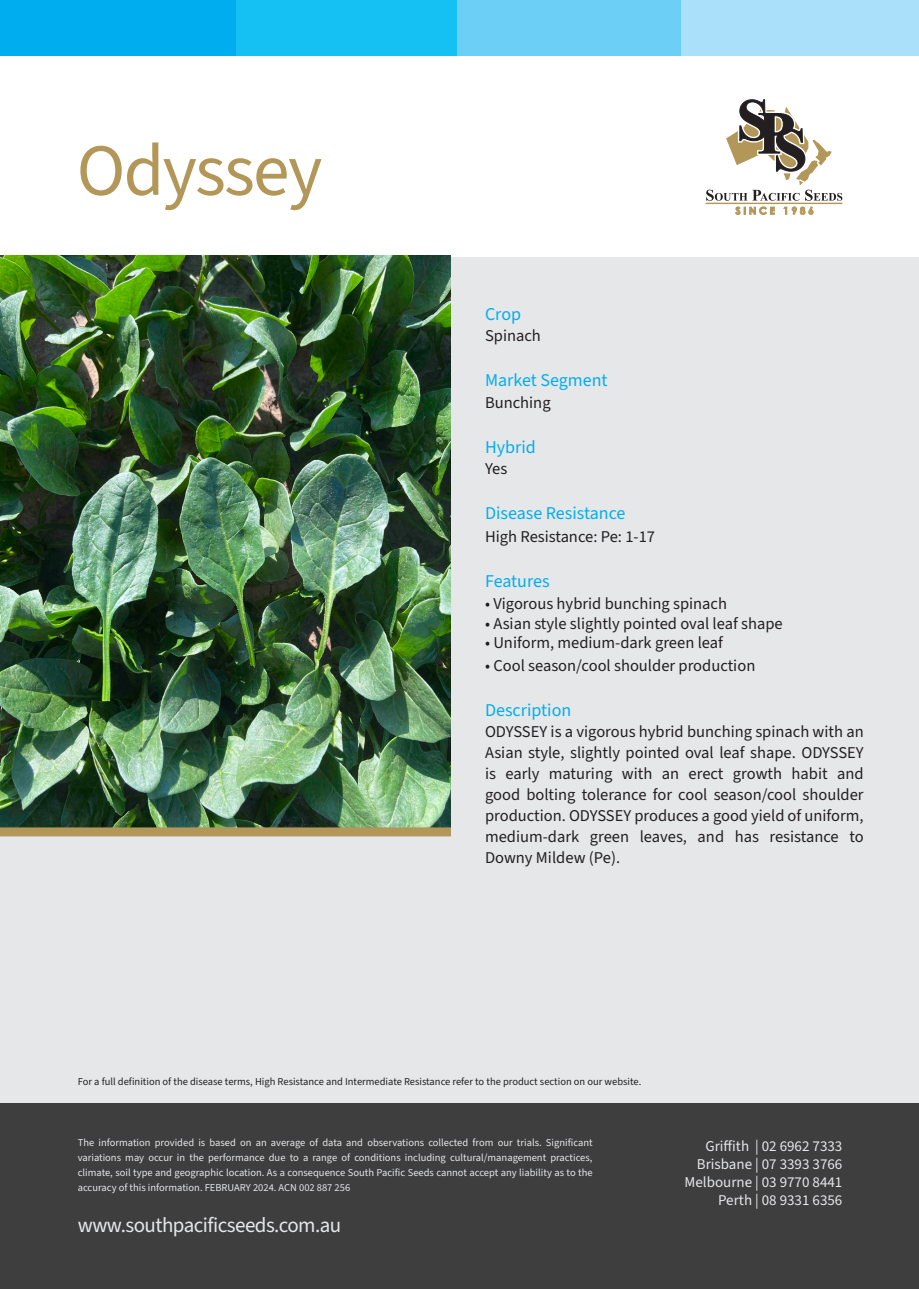
<style>
.page{position:relative;width:919px;height:1289px;background:#fff}
.page>*{position:absolute;margin:0;border:0;box-sizing:border-box;transform-origin:0 0}
.t1{font:73.5px "Source Sans 3";letter-spacing:-.025em;color:#b39758}
.t2{font:21px "Source Sans 3";letter-spacing:-.025em;color:#e6e7e9}
.t3{font:18px "Source Sans 3";color:#00aeef}
.t4{font:16.5px/21px "Source Sans 3";color:#231f20;text-align:justify}
.t5{font:15px "Source Sans 3";color:#e6e7e9}
.t6{font:10.5px/15px "Source Sans 3";color:#e6e7e9;text-align:justify}
.t7{font:10.5px "Source Sans 3";color:#231f20}
</style>
<div class="page">
<div style="left:0;top:257px;width:918px;height:846px;background:#e6e7e9"></div>
<img style="left:0;top:256px;width:451px;height:571px">
<div style="left:0;top:1103px;width:918px;height:185px;background:#3e3e3f"></div>
<div style="left:0;top:0;width:236px;height:55px;background:#00aeef"></div>
<div style="left:236px;top:0;width:224px;height:55px;background:#15c0f2"></div>
<div style="left:457px;top:0;width:224px;height:55px;background:#6bcff6"></div>
<div style="left:681px;top:0;width:237px;height:55px;background:#aae0f9"></div>
<hr style="left:705px;top:203px;width:137px;height:1px;background:#b39758">
<svg style="left:735px;top:207px;width:39px;height:7px"></svg>
<svg style="left:792px;top:207px;width:21px;height:7px"></svg>
<svg style="left:706px;top:99px;width:136px;height:102px"></svg>
<div style="left:0;top:827px;width:451px;height:9px;background:#b39758"></div>
<p class="t1" style="left:77px;top:121px;width:247px">Odyssey</p>
<p class="t3" style="left:485px;top:302px;width:38px">Crop</p>
<p class="t4" style="left:485px;top:325px;width:57px">Spinach</p>
<p class="t3" style="left:485px;top:368px;width:124px">Market Segment</p>
<p class="t4" style="left:485px;top:393px;width:67px">Bunching</p>
<p class="t3" style="left:485px;top:435px;width:52px">Hybrid</p>
<p class="t4" style="left:485px;top:459px;width:24px">Yes</p>
<p class="t3" style="left:485px;top:501px;width:142px">Disease Resistance</p>
<p class="t4" style="left:485px;top:526px;width:171px">High Resistance: Pe: 1-17</p>
<p class="t3" style="left:485px;top:569px;width:66px">Features</p>
<p class="t4" style="left:485px;top:594px;width:243px">• Vigorous hybrid bunching spinach</p>
<p class="t4" style="left:485px;top:613px;width:299px">• Asian style slightly pointed oval leaf shape</p>
<p class="t4" style="left:485px;top:633px;width:239px">• Uniform, medium-dark green leaf</p>
<p class="t4" style="left:485px;top:655px;width:272px">• Cool season/cool shoulder production</p>
<p class="t3" style="left:485px;top:698px;width:88px">Description</p>
<p class="t4" style="left:485px;top:721px;width:380px">ODYSSEY is a vigorous hybrid bunching spinach with an Asian style, slightly pointed oval leaf shape. ODYSSEY is early maturing with an erect growth habit and good bolting tolerance for cool season/cool shoulder production. ODYSSEY produces a good yield of uniform, medium-dark green leaves, and has resistance to Downy Mildew (Pe).</p>
<p class="t7" style="left:78px;top:1074px;width:565px">For a full definition of the disease terms, High Resistance and Intermediate Resistance refer to the product section on our website.</p>
<p class="t6" style="left:78px;top:1135px;width:516px">The information provided is based on an average of data and observations collected from our trials. Significant variations may occur in the performance due to a range of conditions including cultural/management practices, climate, soil type and geographic location. As a consequence South Pacific Seeds cannot accept any liability as to the accuracy of this information. FEBRUARY 2024. ACN 002 887 256</p>
<p class="t5" style="left:705px;top:1135px;width:138px">Griffith | 02 6962 7333</p>
<p class="t5" style="left:696px;top:1153px;width:147px">Brisbane | 07 3393 3766</p>
<p class="t5" style="left:684px;top:1171px;width:159px">Melbourne | 03 9770 8441</p>
<p class="t5" style="left:718px;top:1189px;width:126px">Perth | 08 9331 6356</p>
<p class="t2" style="left:78px;top:1211px;width:265px">www.southpacificseeds.com.au</p>
</div>
